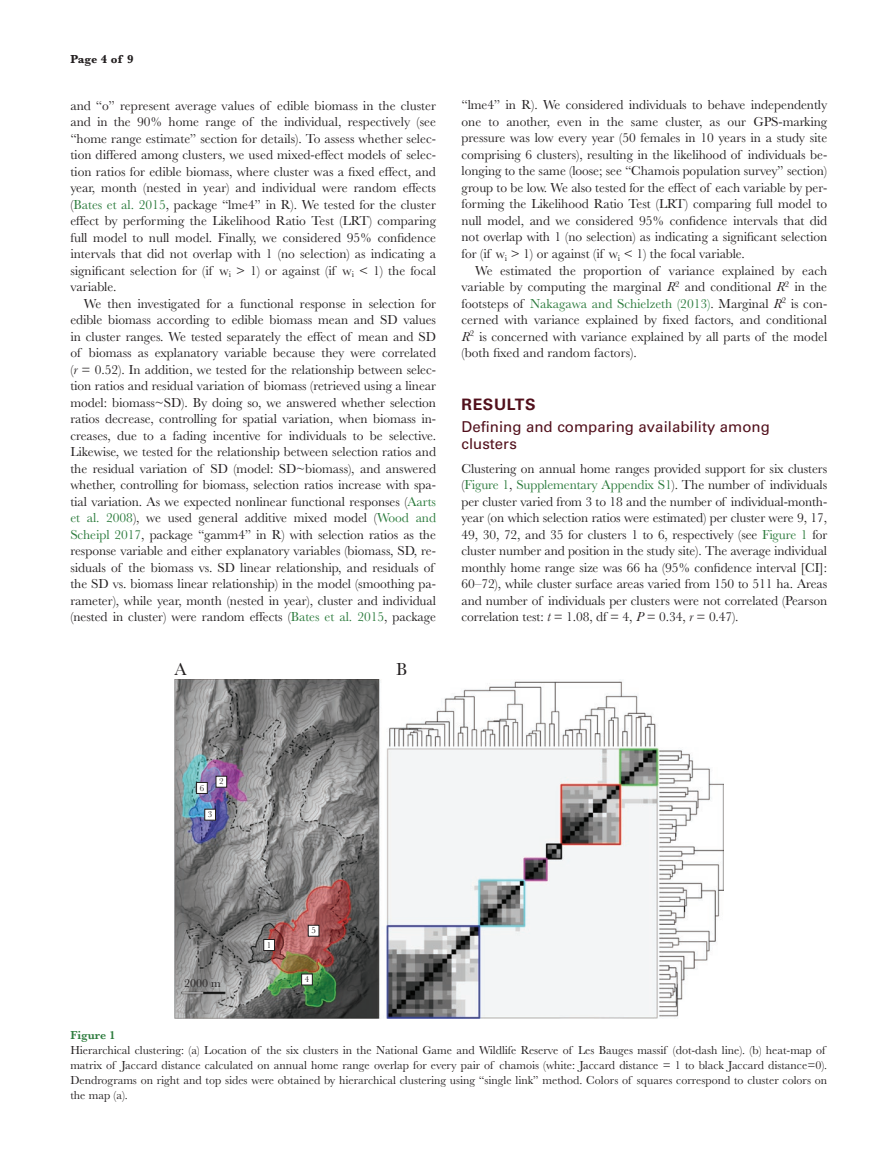
<style>
.page{position:relative;width:891px;height:1175px;background:#fff}
.page>*{position:absolute;margin:0;border:0;box-sizing:border-box;transform-origin:0 0}
.t1{font:18px "Baskerville MT Std";color:#231f20}
.t2{font:700 15.75px "Univers LT Std";letter-spacing:.04em;color:#510f1b}
.t3{font:15px/16.5px "Univers LT Std";color:#510f1b}
.t4{font:13.5px/16.5px "Baskerville MT Std";letter-spacing:-.005em;color:#231f20;text-align:justify}
.t5{font:12px/15px "Baskerville MT Std";color:#231f20}
.t6{font:700 12px "Baskerville MT Std";letter-spacing:-.005em;color:#231f20}
.t7{font:600 12px "Baskerville MT Std";color:#2a7a3b}
.t8{font:9px "Baskerville MT Std";color:#231f20}
.s1{color:#2a7a3b}
.s2{font-style:italic}
</style>
<div class="page">
<img style="left:175px;top:679px;width:548px;height:339px">
<div style="left:216px;top:776px;width:11px;height:11px;background:#fff;border:1px solid #231f20"></div>
<div style="left:308px;top:924px;width:11px;height:12px;background:#fff;border:1px solid #231f20"></div>
<div style="left:263px;top:939px;width:12px;height:11px;background:#fff;border:1px solid #231f20"></div>
<div style="left:301px;top:973px;width:12px;height:12px;background:#fff;border:1px solid #231f20"></div>
<div style="left:196px;top:782px;width:12px;height:12px;background:#fff;border:1px solid #231f20"></div>
<div style="left:204px;top:808px;width:12px;height:12px;background:#fff;border:1px solid #231f20"></div>
<p class="t6" style="left:70px;top:52px;width:65px">Page 4 of 9</p>
<p class="t4" style="left:70px;top:97px;width:367px">and “o” represent average values of edible biomass in the cluster and in the 90% home range of the individual, respectively (see “home range estimate” section for details). To assess whether selec&shy;tion differed among clusters, we used mixed-effect models of selec&shy;tion ratios for edible biomass, where cluster was a fixed effect, and year, month (nested in year) and individual were random effects (<span class="s1">Bates et al. 2015</span>, package “lme4” in R). We tested for the cluster effect by performing the Likelihood Ratio Test (LRT) comparing full model to null model. Finally, we considered 95% confidence intervals that did not overlap with 1 (no selection) as indicating a significant selection for (if w<sub>i</sub> &gt; 1) or against (if w<sub>i</sub> &lt; 1) the focal variable.</p>
<p class="t4" style="left:70px;top:295px;width:367px;text-align:left;text-indent:14px">We then investigated for a functional response in selection for edible biomass according to edible biomass mean and SD values in cluster ranges. We tested separately the effect of mean and SD of biomass as explanatory variable because they were correlated (<span class="s2">r</span> = 0.52). In addition, we tested for the relationship between selec&shy;tion ratios and residual variation of biomass (retrieved using a linear model: biomass~SD). By doing so, we answered whether selection ratios decrease, controlling for spatial variation, when biomass in&shy;creases, due to a fading incentive for individuals to be selective.<br>Likewise, we tested for the relationship between selection ratios and the residual variation of SD (model: SD~biomass), and answered whether, controlling for biomass, selection ratios increase with spa&shy;tial variation. As we expected nonlinear functional responses (<span class="s1">Aarts et al. 2008</span>), we used general additive mixed model (<span class="s1">Wood and Scheipl 2017</span>, package “gamm4” in R) with selection ratios as the response variable and either explanatory variables (biomass, SD, re&shy;siduals of the biomass vs. SD linear relationship, and residuals of the SD vs. biomass linear relationship) in the model (smoothing pa&shy;rameter), while year, month (nested in year), cluster and individual (nested in cluster) were random effects (<span class="s1">Bates et al. 2015</span>, package</p>
<h1 class="t1" style="left:175px;top:658px;width:14px">A</h1>
<h1 class="t1" style="left:396px;top:658px;width:13px">B</h1>
<p class="t4" style="left:462px;top:97px;width:367px">“lme4” in R). We considered individuals to behave independently one to another, even in the same cluster, as our GPS-marking pressure was low every year (50 females in 10 years in a study site comprising 6 clusters), resulting in the likelihood of individuals be&shy;longing to the same (loose; see “Chamois population survey” section) group to be low. We also tested for the effect of each variable by per&shy;forming the Likelihood Ratio Test (LRT) comparing full model to null model, and we considered 95% confidence intervals that did not overlap with 1 (no selection) as indicating a significant selection for (if w<sub>i</sub> &gt; 1) or against (if w<sub>i</sub> &lt; 1) the focal variable.</p>
<p class="t4" style="left:462px;top:262px;width:367px;text-indent:14px">We estimated the proportion of variance explained by each variable by computing the marginal <span class="s2">R</span><sup>2</sup> and conditional <span class="s2">R</span><sup>2</sup> in the footsteps of <span class="s1">Nakagawa and Schielzeth (2013)</span>. Marginal <span class="s2">R</span><sup>2</sup> is con&shy;cerned with variance explained by fixed factors, and conditional <span class="s2">R</span><sup>2</sup> is concerned with variance explained by all parts of the model (both fixed and random factors).</p>
<p class="t2" style="left:462px;top:395px;width:76px">RESULTS</p>
<p class="t3" style="left:462px;top:419px;width:310px">Defining and comparing availability among clusters</p>
<p class="t4" style="left:462px;top:460px;width:367px">Clustering on annual home ranges provided support for six clusters (<span class="s1">Figure 1</span>, <span class="s1">Supplementary Appendix S1</span>). The number of individuals per cluster varied from 3 to 18 and the number of individual-month&shy;year (on which selection ratios were estimated) per cluster were 9, 17, 49, 30, 72, and 35 for clusters 1 to 6, respectively (see <span class="s1">Figure 1</span> for cluster number and position in the study site). The average individual monthly home range size was 66 ha (95% confidence interval [CI]:<br>60–72), while cluster surface areas varied from 150 to 511 ha. Areas and number of individuals per clusters were not correlated (Pearson correlation test: <span class="s2">t</span> = 1.08, df = 4, <span class="s2">P</span> = 0.34, <span class="s2">r</span> = 0.47).</p>
<p class="t8" style="left:200px;top:782px;width:6px">6</p>
<p class="t8" style="left:219px;top:776px;width:6px">2</p>
<p class="t8" style="left:208px;top:809px;width:6px">3</p>
<p class="t5" style="left:184px;top:975px;width:38px">2000 m</p>
<p class="t8" style="left:267px;top:939px;width:6px">1</p>
<p class="t8" style="left:311px;top:925px;width:6px">5</p>
<p class="t8" style="left:305px;top:974px;width:6px">4</p>
<p class="t7" style="left:70px;top:1028px;width:47px">Figure 1</p>
<p class="t5" style="left:70px;top:1042px;width:758px">Hierarchical clustering: (a) Location of the six clusters in the National Game and Wildlife Reserve of Les Bauges massif (dot-dash line). (b) heat-map of matrix of Jaccard distance calculated on annual home range overlap for every pair of chamois (white: Jaccard distance = 1 to black Jaccard distance=0).<br>Dendrograms on right and top sides were obtained by hierarchical clustering using “single link” method. Colors of squares correspond to cluster colors on the map (a).</p>
</div>
